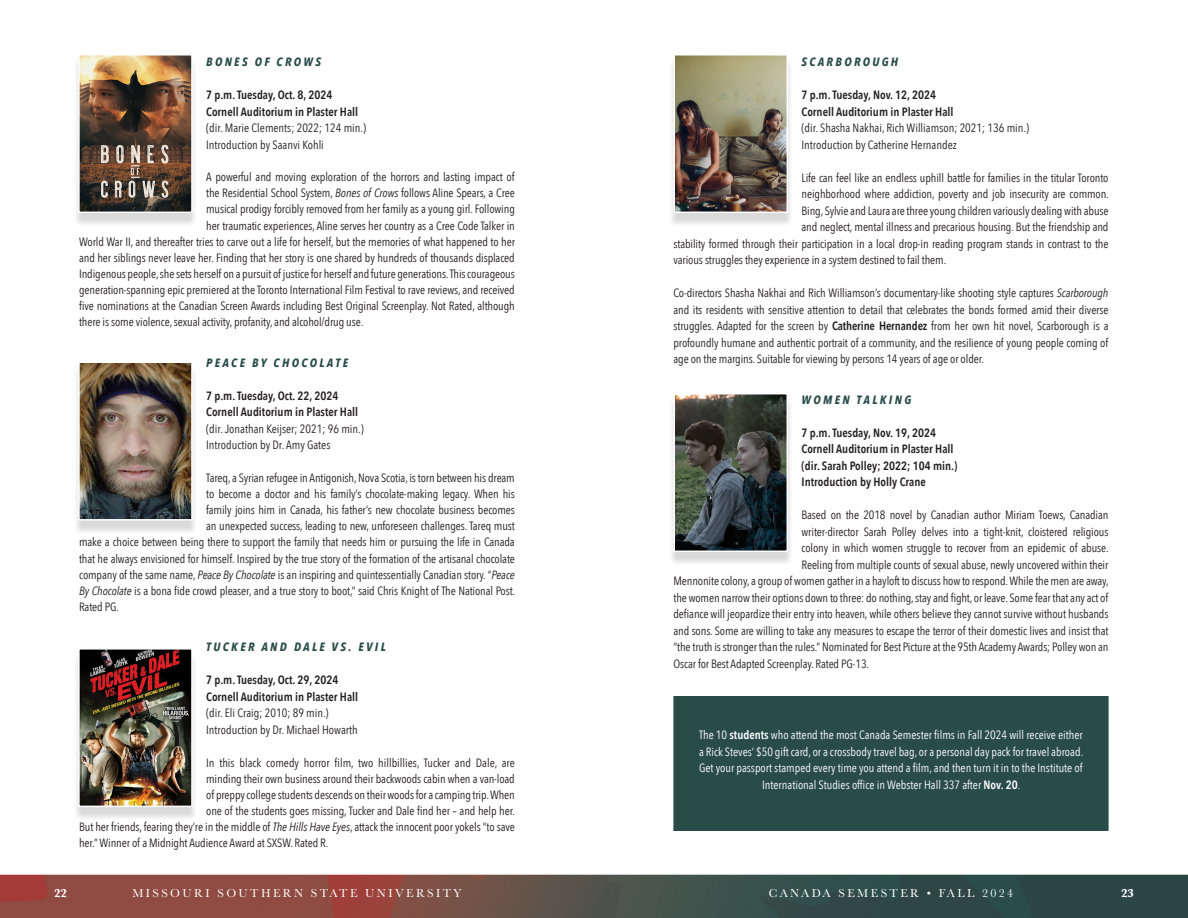
<style>
.page{position:relative;width:1188px;height:918px;background:#fff}
.page>*{position:absolute;margin:0;border:0;box-sizing:border-box;transform-origin:0 0}
.t1{font:12px/16.5px "Avenir Next Condensed";letter-spacing:-.01em;color:#231f20;text-align:justify}
.t2{font:600 12px "Avenir Next Condensed";color:#231f20}
.t3{font:12px/16.5px "Avenir Next Condensed";color:#fff;text-align:center}
.Films_-_Header{font:italic 700 12px "Avenir Next Condensed";letter-spacing:.2em;color:#294c49}
.t4{font:12px "Baskerville";letter-spacing:.2em;color:#fff}
.t5{font:700 12px "Baskerville";color:#fff}
.s1{font-style:italic}
.s2{font-weight:600}
</style>
<div class="page">
<img style="left:0;top:874px;width:1188px;height:44px">
<div style="left:73px;top:58px;width:125px;height:169px;background:#231f20;opacity:.17"></div>
<img style="left:77px;top:55px;width:116px;height:159px">
<div style="left:73px;top:365px;width:125px;height:170px;background:#231f20;opacity:.17"></div>
<img style="left:77px;top:363px;width:116px;height:158px">
<div style="left:73px;top:652px;width:125px;height:169px;background:#231f20;opacity:.17"></div>
<img style="left:77px;top:649px;width:116px;height:159px">
<div style="left:668px;top:58px;width:125px;height:169px;background:#231f20;opacity:.17"></div>
<img style="left:673px;top:55px;width:116px;height:159px">
<div style="left:668px;top:397px;width:125px;height:169px;background:#231f20;opacity:.17"></div>
<svg style="left:673px;top:394px;width:116px;height:159px;background:#424846"></svg>
<div style="left:673px;top:696px;width:436px;height:135px;background:#294c49"></div>
<p class="Films_-_Header" style="left:206px;top:54px;width:116px">BONES OF CROWS</p>
<p class="t2" style="left:206px;top:84px;width:128px">7 p.m. Tuesday, Oct. 8, 2024</p>
<p class="t2" style="left:206px;top:101px;width:154px">Cornell Auditorium in Plaster Hall</p>
<p class="t1" style="left:206px;top:119px;width:161px">(dir. Marie Clements; 2022; 124 min.)</p>
<p class="t1" style="left:206px;top:135px;width:119px">Introduction by Saanvi Kohli</p>
<p class="t1" style="left:206px;top:168px;width:310px">A powerful and moving exploration of the horrors and lasting impact of</p>
<p class="t1" style="left:206px;top:184px;width:310px">the Residential School System, <span class="s1">Bones of Crows</span> follows Aline Spears, a Cree</p>
<p class="t1" style="left:206px;top:200px;width:310px">musical prodigy forcibly removed from her family as a young girl. Following</p>
<p class="t1" style="left:206px;top:216px;width:310px">her traumatic experiences, Aline serves her country as a Cree Code Talker in</p>
<p class="t1" style="left:79px;top:233px;width:437px">World War II, and thereafter tries to carve out a life for herself, but the memories of what happened to her</p>
<p class="t1" style="left:79px;top:249px;width:437px">and her siblings never leave her. Finding that her story is one shared by hundreds of thousands displaced</p>
<p class="t1" style="left:79px;top:265px;width:437px">Indigenous people, she sets herself on a pursuit of justice for herself and future generations. This courageous</p>
<p class="t1" style="left:79px;top:281px;width:437px">generation-spanning epic premiered at the Toronto International Film Festival to rave reviews, and received</p>
<p class="t1" style="left:79px;top:297px;width:437px">five nominations at the Canadian Screen Awards including Best Original Screenplay. Not Rated, although</p>
<p class="t1" style="left:79px;top:313px;width:286px">there is some violence, sexual activity, profanity, and alcohol/drug use.</p>
<p class="Films_-_Header" style="left:206px;top:355px;width:143px">PEACE BY CHOCOLATE</p>
<p class="t2" style="left:206px;top:385px;width:134px">7 p.m. Tuesday, Oct. 22, 2024</p>
<p class="t2" style="left:206px;top:402px;width:154px">Cornell Auditorium in Plaster Hall</p>
<p class="t1" style="left:206px;top:420px;width:159px">(dir. Jonathan Keijser; 2021; 96 min.)</p>
<p class="t1" style="left:206px;top:436px;width:126px">Introduction by Dr. Amy Gates</p>
<p class="t1" style="left:206px;top:469px;width:310px">Tareq, a Syrian refugee in Antigonish, Nova Scotia, is torn between his dream</p>
<p class="t1" style="left:206px;top:485px;width:310px">to become a doctor and his family’s chocolate-making legacy. When his</p>
<p class="t1" style="left:206px;top:501px;width:310px">family joins him in Canada, his father’s new chocolate business becomes</p>
<p class="t1" style="left:206px;top:517px;width:310px">an unexpected success, leading to new, unforeseen challenges. Tareq must</p>
<p class="t1" style="left:79px;top:533px;width:437px">make a choice between being there to support the family that needs him or pursuing the life in Canada</p>
<p class="t1" style="left:79px;top:549px;width:437px">that he always envisioned for himself. Inspired by the true story of the formation of the artisanal chocolate</p>
<p class="t1" style="left:79px;top:566px;width:437px">company of the same name, <span class="s1">Peace By Chocolate</span> is an inspiring and quintessentially Canadian story. “<span class="s1">Peace</span></p>
<p class="t1" style="left:79px;top:582px;width:438px"><span class="s1">By Chocolate</span> is a bona fide crowd pleaser, and a true story to boot,” said Chris Knight of The National Post.</p>
<p class="t1" style="left:79px;top:598px;width:41px">Rated PG.</p>
<p class="Films_-_Header" style="left:206px;top:640px;width:181px">TUCKER AND DALE VS. EVIL</p>
<p class="t2" style="left:206px;top:670px;width:134px">7 p.m. Tuesday, Oct. 29, 2024</p>
<p class="t2" style="left:206px;top:686px;width:154px">Cornell Auditorium in Plaster Hall</p>
<p class="t1" style="left:206px;top:704px;width:124px">(dir. Eli Craig; 2010; 89 min.)</p>
<p class="t1" style="left:206px;top:721px;width:153px">Introduction by Dr. Michael Howarth</p>
<p class="t1" style="left:206px;top:753px;width:310px">In this black comedy horror film, two hillbillies, Tucker and Dale, are</p>
<p class="t1" style="left:206px;top:770px;width:310px">minding their own business around their backwoods cabin when a van-load</p>
<p class="t1" style="left:206px;top:786px;width:310px">of preppy college students descends on their woods for a camping trip. When</p>
<p class="t1" style="left:206px;top:802px;width:311px">one of the students goes missing, Tucker and Dale find her – and help her.</p>
<p class="t1" style="left:79px;top:818px;width:437px">But her friends, fearing they’re in the middle of <span class="s1">The Hills Have Eyes</span>, attack the innocent poor yokels “to save</p>
<p class="t1" style="left:79px;top:834px;width:251px">her.” Winner of a Midnight Audience Award at SXSW. Rated R.</p>
<p class="Films_-_Header" style="left:802px;top:54px;width:98px">SCARBOROUGH</p>
<p class="t2" style="left:802px;top:84px;width:136px">7 p.m. Tuesday, Nov. 12, 2024</p>
<p class="t2" style="left:802px;top:101px;width:154px">Cornell Auditorium in Plaster Hall</p>
<p class="t1" style="left:802px;top:119px;width:229px">(dir. Shasha Nakhai, Rich Williamson; 2021; 136 min.)</p>
<p class="t1" style="left:802px;top:135px;width:157px">Introduction by Catherine Hernandez</p>
<p class="t1" style="left:802px;top:168px;width:308px">Life can feel like an endless uphill battle for families in the titular Toronto</p>
<p class="t1" style="left:802px;top:185px;width:309px">neighborhood where addiction, poverty and job insecurity are common.</p>
<p class="t1" style="left:802px;top:201px;width:309px">Bing, Sylvie and Laura are three young children variously dealing with abuse</p>
<p class="t1" style="left:802px;top:218px;width:308px">and neglect, mental illness and precarious housing. But the friendship and</p>
<p class="t1" style="left:674px;top:234px;width:437px">stability formed through their participation in a local drop-in reading program stands in contrast to the</p>
<p class="t1" style="left:674px;top:251px;width:274px">various struggles they experience in a system destined to fail them.</p>
<p class="t1" style="left:674px;top:284px;width:437px">Co-directors Shasha Nakhai and Rich Williamson’s documentary-like shooting style captures <span class="s1">Scarborough </span>and its residents with sensitive attention to detail that celebrates the bonds formed amid their diverse struggles. Adapted for the screen by <span class="s2">Catherine Hernandez</span> from her own hit novel, Scarborough is a profoundly humane and authentic portrait of a community, and the resilience of young people coming of age on the margins. Suitable for viewing by persons 14 years of age or older.</p>
<p class="Films_-_Header" style="left:802px;top:392px;width:111px">WOMEN TALKING</p>
<p class="t2" style="left:802px;top:422px;width:136px">7 p.m. Tuesday, Nov. 19, 2024</p>
<p class="t2" style="left:802px;top:438px;width:154px">Cornell Auditorium in Plaster Hall</p>
<p class="t2" style="left:802px;top:455px;width:157px">(dir. Sarah Polley; 2022; 104 min.)</p>
<p class="t2" style="left:802px;top:471px;width:126px">Introduction by Holly Crane</p>
<p class="t1" style="left:802px;top:506px;width:308px">Based on the 2018 novel by Canadian author Miriam Toews, Canadian</p>
<p class="t1" style="left:802px;top:522px;width:309px">writer-director Sarah Polley delves into a tight-knit, cloistered religious</p>
<p class="t1" style="left:802px;top:539px;width:309px">colony in which women struggle to recover from an epidemic of abuse.</p>
<p class="t1" style="left:802px;top:555px;width:308px">Reeling from multiple counts of sexual abuse, newly uncovered within their</p>
<p class="t1" style="left:673px;top:572px;width:437px">Mennonite colony, a group of women gather in a hayloft to discuss how to respond. While the men are away,</p>
<p class="t1" style="left:673px;top:588px;width:436px">the women narrow their options down to three: do nothing, stay and fight, or leave. Some fear that any act of</p>
<p class="t1" style="left:673px;top:605px;width:437px">defiance will jeopardize their entry into heaven, while others believe they cannot survive without husbands</p>
<p class="t1" style="left:673px;top:621px;width:436px">and sons. Some are willing to take any measures to escape the terror of their domestic lives and insist that</p>
<p class="t1" style="left:673px;top:638px;width:437px">“the truth is stronger than the rules.” Nominated for Best Picture at the 95th Academy Awards; Polley won an</p>
<p class="t1" style="left:673px;top:654px;width:197px">Oscar for Best Adapted Screenplay. Rated PG-13.</p>
<p class="t3" style="left:699px;top:726px;width:386px">The 10 <span class="s2">students</span> who attend the most Canada Semester films in Fall 2024 will receive either a Rick Steves’ $50 gift card, or a crossbody travel bag, or a personal day pack for travel abroad.<br>Get your passport stamped every time you attend a film, and then turn it in to the Institute of International Studies office in Webster Hall 337 after <span class="s2">Nov. 20</span>.</p>
<p class="t5" style="left:54px;top:885px;width:15px">22</p>
<p class="t4" style="left:132px;top:886px;width:331px">MISSOURI SOUTHERN STATE UNIVERSITY</p>
<p class="t4" style="left:769px;top:886px;width:246px">CANADA SEMESTER • FALL 2024</p>
<p class="t5" style="left:1121px;top:885px;width:15px">23</p>
</div>
